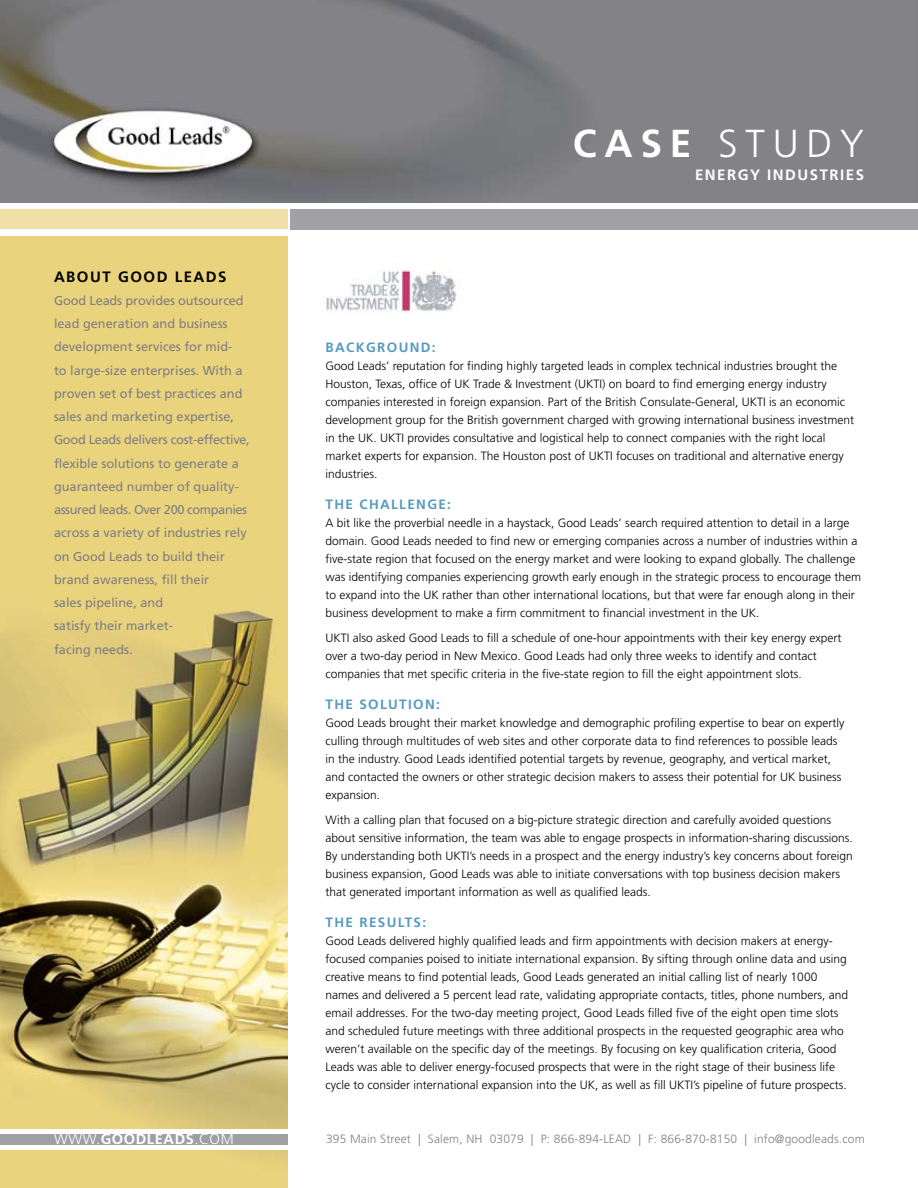
<style>
.page{position:relative;width:918px;height:1188px;background:#fff}
.page>*{position:absolute;margin:0;border:0;box-sizing:border-box;transform-origin:0 0}
.t1{font:300 39px "Frutiger";letter-spacing:.2em;color:#fff}
.t2{font:700 15px "Frutiger";letter-spacing:.1em;color:#fff}
.t3{font:700 15px "Frutiger";letter-spacing:.1em;color:#000}
.t4{font:700 14.7px "Frutiger";letter-spacing:.04em;color:#fff}
.t5{font:300 14.7px "Frutiger";color:#fff}
.t6{font:700 13.5px "Frutiger";letter-spacing:.1em;color:#569bbe}
.t7{font:12.75px/23.2px "Frutiger";color:#807f83}
.t8{font:300 12px/18px "Frutiger";color:#000}
.t9{font:300 12px "Frutiger";letter-spacing:.015em;color:#807f83}
.s1{font-weight:300}
.s2{font-weight:700}
</style>
<div class="page">
<img style="left:0;top:0;width:918px;height:202px">
<div style="left:291px;top:209px;width:627px;height:21px;background:#a1a0a4"></div>
<div style="left:0;top:209px;width:287px;height:20px;background:#f0e0a7"></div>
<img style="left:326px;top:270px;width:131px;height:42px">
<img style="left:0;top:237px;width:287px;height:951px">
<div style="left:0;top:1129px;width:289px;height:20px;background:#fff"></div>
<div style="left:0;top:1134px;width:287px;height:10px;background:#a09fa2"></div>
<p class="t3" style="left:54px;top:268px;width:172px">ABOUT GOOD LEADS</p>
<p class="t7" style="left:54px;top:289px;width:197px">Good Leads provides outsourced lead generation and business development services for mid-<br>to large-size enterprises. With a proven set of best practices and sales and marketing expertise,<br>Good Leads delivers cost-effective, flexible solutions to generate a guaranteed number of quality&shy;assured leads. Over 200 companies across a variety of industries rely on Good Leads to build their brand awareness, fill their<br>sales pipeline, and<br>satisfy their market-<br>facing needs.</p>
<p class="t5" style="left:54px;top:1131px;width:16px">www</p>
<p class="t4" style="left:96px;top:1130px;width:137px"><span class="s1">.</span>GOODLEADS<span class="s1">.com</span></p>
<h1 class="t1" style="left:573px;top:121px;width:293px"><span class="s2">CA SE</span> STUDY</h1>
<p class="t2" style="left:695px;top:166px;width:169px">ENERGY INDUSTRIES</p>
<p class="t6" style="left:326px;top:339px;width:112px">BACKGROUND:</p>
<p class="t8" style="left:326px;top:357px;width:530px">Good Leads’ reputation for finding highly targeted leads in complex technical industries brought the Houston, Texas, office of UK Trade &amp; Investment (UKTI) on board to find emerging energy industry companies interested in foreign expansion. Part of the British Consulate-General, UKTI is an economic development group for the British government charged with growing international business investment in the UK. UKTI provides consultative and logistical help to connect companies with the right local market experts for expansion. The Houston post of UKTI focuses on traditional and alternative energy industries.</p>
<p class="t6" style="left:326px;top:496px;width:127px">THE CHALLENGE:</p>
<p class="t8" style="left:326px;top:514px;width:537px">A bit like the proverbial needle in a haystack, Good Leads’ search required attention to detail in a large domain. Good Leads needed to find new or emerging companies across a number of industries within a five-state region that focused on the energy market and were looking to expand globally. The challenge was identifying companies experiencing growth early enough in the strategic process to encourage them to expand into the UK rather than other international locations, but that were far enough along in their business development to make a firm commitment to financial investment in the UK.</p>
<p class="t8" style="left:326px;top:629px;width:518px">UKTI also asked Good Leads to fill a schedule of one-hour appointments with their key energy expert over a two-day period in New Mexico. Good Leads had only three weeks to identify and contact companies that met specific criteria in the five-state region to fill the eight appointment slots.</p>
<p class="t6" style="left:326px;top:696px;width:116px">THE SOLUTION:</p>
<p class="t8" style="left:326px;top:714px;width:520px">Good Leads brought their market knowledge and demographic profiling expertise to bear on expertly culling through multitudes of web sites and other corporate data to find references to possible leads in the industry. Good Leads identified potential targets by revenue, geography, and vertical market, and contacted the owners or other strategic decision makers to assess their potential for UK business expansion.</p>
<p class="t8" style="left:326px;top:811px;width:529px">With a calling plan that focused on a big-picture strategic direction and carefully avoided questions about sensitive information, the team was able to engage prospects in information-sharing discussions.<br>By understanding both UKTI’s needs in a prospect and the energy industry’s key concerns about foreign business expansion, Good Leads was able to initiate conversations with top business decision makers that generated important information as well as qualified leads.</p>
<p class="t6" style="left:326px;top:914px;width:102px">THE RESULTS:</p>
<p class="t8" style="left:326px;top:932px;width:524px">Good Leads delivered highly qualified leads and firm appointments with decision makers at energy&shy;focused companies poised to initiate international expansion. By sifting through online data and using creative means to find potential leads, Good Leads generated an initial calling list of nearly 1000 names and delivered a 5 percent lead rate, validating appropriate contacts, titles, phone numbers, and email addresses. For the two-day meeting project, Good Leads filled five of the eight open time slots and scheduled future meetings with three additional prospects in the requested geographic area who weren’t available on the specific day of the meetings. By focusing on key qualification criteria, Good Leads was able to deliver energy-focused prospects that were in the right stage of their business life cycle to consider international expansion into the UK, as well as fill UKTI’s pipeline of future prospects.</p>
<p class="t9" style="left:326px;top:1132px;width:540px">395 Main Street | Salem, NH 03079 | P: 866-894-LEAD | F: 866-870-8150 | info@goodleads.com</p>
</div>
